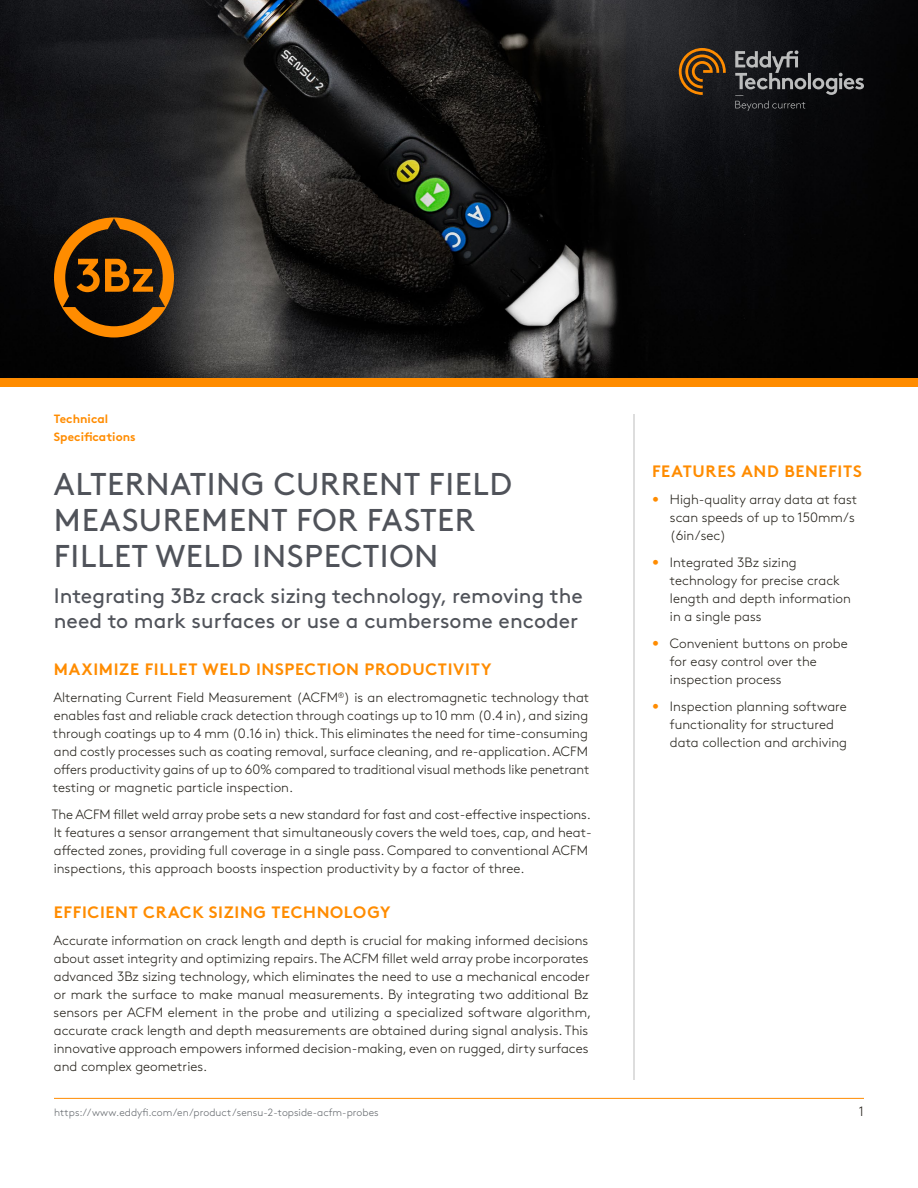
<style>
.page{position:relative;width:918px;height:1188px;background:#fff}
.page>*{position:absolute;margin:0;border:0;box-sizing:border-box;transform-origin:0 0}
.t1{font:31.5px/36px "Brown Std";letter-spacing:.02em;color:#50535a}
.t2{font:21px/24.8px "Brown Std";color:#50535a}
.t3{font:700 16.5px "Brown Std";letter-spacing:.04em;color:#ff8c00}
.t4{font:300 13.5px/18px "Brown Std";color:#232019}
.t5{font:700 12px/18px "Brown Std";color:#ff8c00}
.t6{font:300 10.5px "Brown Std";letter-spacing:.005em;color:#62666b}
.s1{color:#ff8c00}
</style>
<div class="page">
<img style="left:0;top:0;width:918px;height:378px">
<hr style="left:634px;top:414px;width:1px;height:666px;background:#bcbdbd">
<hr style="left:54px;top:1098px;width:810px;height:1px;background:#ff8c00">
<div style="left:0;top:378px;width:918px;height:9px;background:#ff8c00"></div>
<svg style="left:679px;top:48px;width:47px;height:47px;background:#5e3e18"></svg>
<svg style="left:735px;top:50px;width:129px;height:61px;background:#2e2f31"></svg>
<svg style="left:54px;top:217px;width:120px;height:120px;background:#60390b"></svg>
<p class="t5" style="left:54px;top:410px;width:83px">Technical<br>Specifications</p>
<h1 class="t1" style="left:54px;top:466px;width:460px">ALTERNATING CURRENT FIELD<br>MEASUREMENT FOR FASTER<br>FILLET WELD INSPECTION</h1>
<h2 class="t2" style="left:54px;top:583px;width:531px">Integrating 3Bz crack sizing technology, removing the need to mark surfaces or use a cumbersome encoder</h2>
<p class="t3" style="left:54px;top:659px;width:439px">MAXIMIZE FILLET WELD INSPECTION PRODUCTIVITY</p>
<p class="t4" style="left:53px;top:689px;width:538px;text-align:justify">Alternating Current Field Measurement (ACFM<sup>®</sup>) is an electromagnetic technology that enables fast and reliable crack detection through coatings up to 10 mm (0.4 in), and sizing through coatings up to 4 mm (0.16 in) thick. This eliminates the need for time-consuming and costly processes such as coating removal, surface cleaning, and re-application. ACFM offers productivity gains of up to 60% compared to traditional visual methods like penetrant testing or magnetic particle inspection.</p>
<p class="t4" style="left:52px;top:806px;width:541px">The ACFM fillet weld array probe sets a new standard for fast and cost-effective inspections.<br>It features a sensor arrangement that simultaneously covers the weld toes, cap, and heat&shy;affected zones, providing full coverage in a single pass. Compared to conventional ACFM inspections, this approach boosts inspection productivity by a factor of three.</p>
<p class="t3" style="left:54px;top:902px;width:338px">EFFICIENT CRACK SIZING TECHNOLOGY</p>
<p class="t4" style="left:53px;top:932px;width:539px">Accurate information on crack length and depth is crucial for making informed decisions about asset integrity and optimizing repairs. The ACFM fillet weld array probe incorporates advanced 3Bz sizing technology, which eliminates the need to use a mechanical encoder or mark the surface to make manual measurements. By integrating two additional Bz sensors per ACFM element in the probe and utilizing a specialized software algorithm, accurate crack length and depth measurements are obtained during signal analysis. This innovative approach empowers informed decision-making, even on rugged, dirty surfaces and complex geometries.</p>
<p class="t3" style="left:652px;top:461px;width:211px">FEATURES AND BENEFITS</p>
<p class="t4" style="left:670px;top:491px;width:189px;text-indent:-18px"><span class="s1">•</span> High-quality array data at fast scan speeds of up to 150mm/s (6in/sec)</p>
<p class="t4" style="left:670px;top:554px;width:182px;text-indent:-18px"><span class="s1">•</span> Integrated 3Bz sizing technology for precise crack length and depth information in a single pass</p>
<p class="t4" style="left:670px;top:635px;width:179px;text-indent:-18px"><span class="s1">•</span> Convenient buttons on probe for easy control over the inspection process</p>
<p class="t4" style="left:670px;top:698px;width:179px;text-indent:-18px"><span class="s1">•</span> Inspection planning software functionality for structured data collection and archiving</p>
<p class="t6" style="left:54px;top:1106px;width:326px">https://www.eddyfi.com/en/product/sensu-2-topside-acfm-probes</p>
<p class="t4" style="left:859px;top:1103px;width:7px">1</p>
</div>
